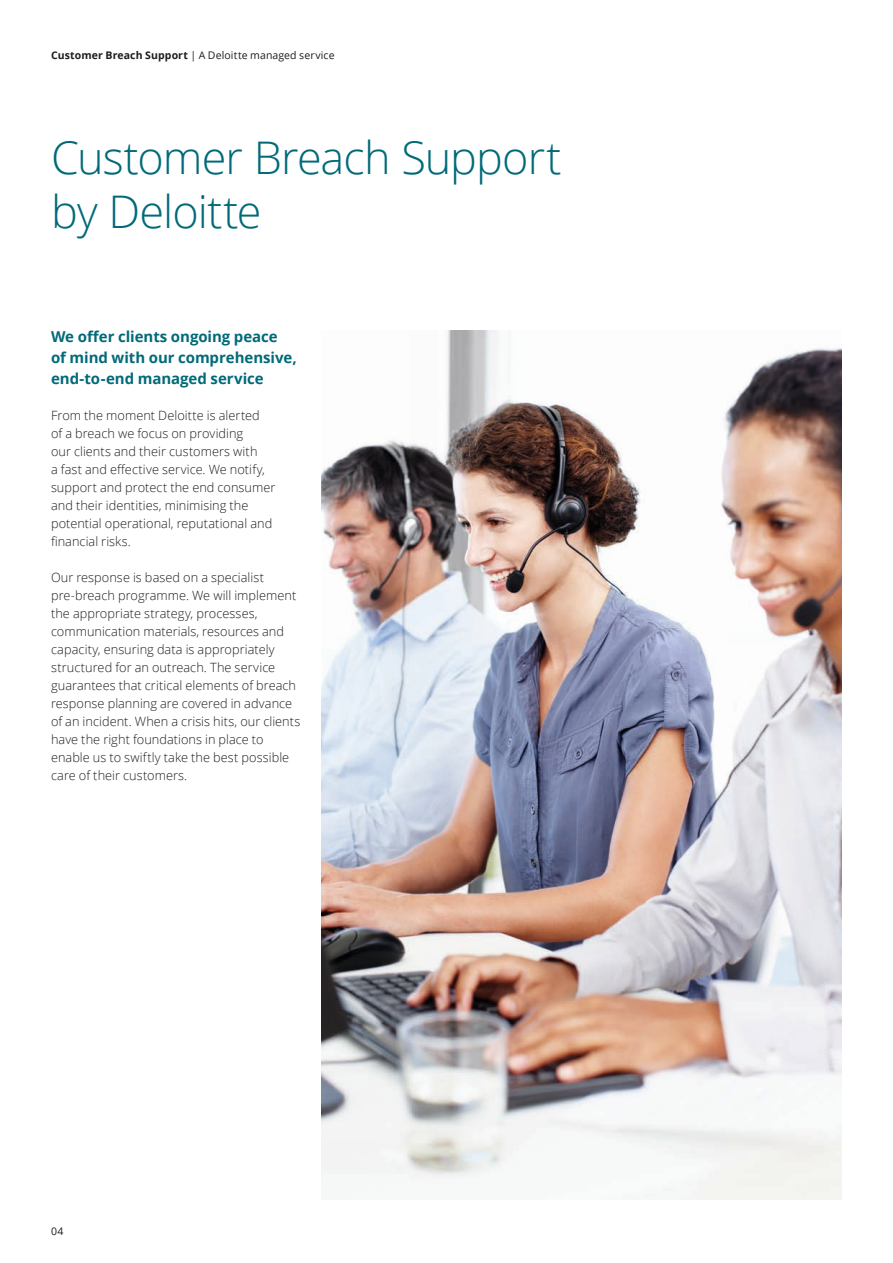
<style>
.page{position:relative;width:893px;height:1263px;background:#fff}
.page>*{position:absolute;margin:0;border:0;box-sizing:border-box;transform-origin:0 0}
.Story_heading_light{font:300 45px/54px "Open Sans";letter-spacing:-.02em;color:#006a78}
.Subhead_A__8_5_12pt{font:700 15px/21px "Open Sans";letter-spacing:-.005em;color:#006a78}
.Body_copy__8_5_12pt{font:300 12.75px/18px "Open Sans";letter-spacing:.005em;color:#1d1d1b}
.t1{font:10.5px "Open Sans";letter-spacing:.01em;color:#1d1d1b}
.s1{font-weight:700}
</style>
<div class="page">
<img style="left:322px;top:331px;width:520px;height:868px">
<p class="t1" style="left:51px;top:48px;width:285px"><span class="s1">Customer Breach Support</span> | A Deloitte managed service</p>
<p class="Story_heading_light" style="left:51px;top:129px;width:512px">Customer Breach Support by Deloitte</p>
<p class="Subhead_A__8_5_12pt" style="left:51px;top:326px;width:247px">We offer clients ongoing peace<br>of mind with our comprehensive, end-to-end managed service</p>
<p class="Body_copy__8_5_12pt" style="left:51px;top:406px;width:226px">From the moment Deloitte is alerted<br>of a breach we focus on providing<br>our clients and their customers with<br>a fast and effective service. We notify, support and protect the end consumer and their identities, minimising the potential operational, reputational and financial risks.</p>
<p class="Body_copy__8_5_12pt" style="left:51px;top:568px;width:251px">Our response is based on a specialist pre‑breach programme. We will implement the appropriate strategy, processes, communication materials, resources and capacity, ensuring data is appropriately structured for an outreach. The service guarantees that critical elements of breach response planning are covered in advance of an incident. When a crisis hits, our clients have the right foundations in place to enable us to swiftly take the best possible care of their customers.</p>
<p class="t1" style="left:51px;top:1224px;width:14px">04</p>
</div>
